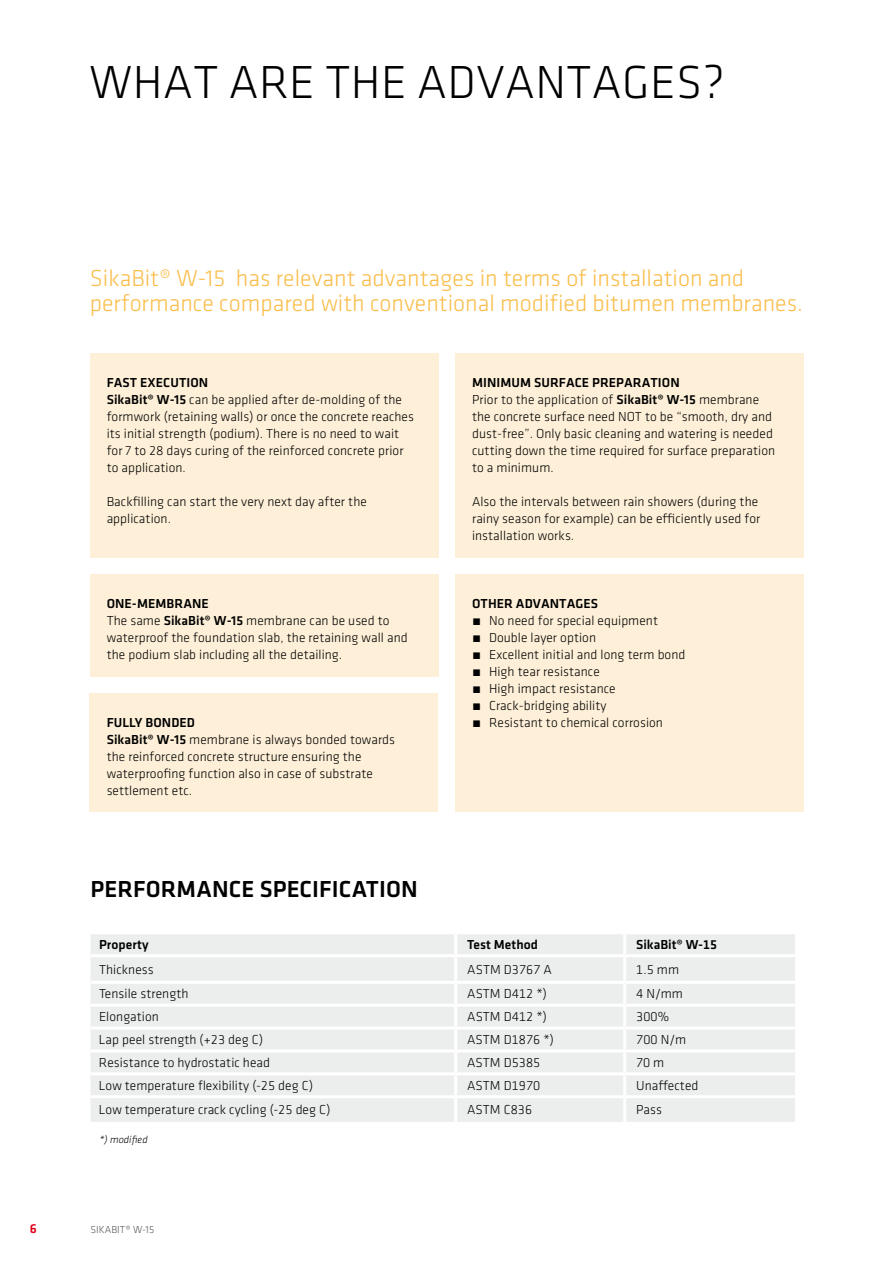
<style>
.page{position:relative;width:893px;height:1263px;background:#fff}
.page>*{position:absolute;margin:0;border:0;box-sizing:border-box;transform-origin:0 0}
.t1{font:300 48px "Klavika";letter-spacing:.01em;color:#000}
.t2{font:300 24px/25.5px "Klavika";color:#fabe4c}
.t3{font:500 24px "Klavika";letter-spacing:.005em;color:#000}
.t4{font:300 13.5px/17px "Klavika";letter-spacing:.005em;color:#000}
.t5{font:500 13.5px "Klavika";letter-spacing:.005em;color:#000}
.t6{font:500 13.5px "Klavika";color:#e2001a}
.t7{font:300 10.5px "Klavika";color:#58585a}
.t8{font:italic 300 10.5px "Klavika";letter-spacing:.005em;color:#000}
.s1{font-weight:500}
</style>
<div class="page">
<div style="left:90px;top:353px;width:349px;height:204px;background:#fef0d8"></div>
<div style="left:455px;top:353px;width:349px;height:204px;background:#fef0d8"></div>
<div style="left:90px;top:574px;width:349px;height:102px;background:#fef0d8"></div>
<div style="left:455px;top:574px;width:349px;height:238px;background:#fef0d8"></div>
<div style="left:91px;top:934px;width:704px;height:188px;background:#eceded"></div>
<hr style="left:91px;top:954px;width:365px;height:3px;background:#fff">
<hr style="left:456px;top:954px;width:169px;height:3px;background:#fff">
<hr style="left:625px;top:954px;width:173px;height:3px;background:#fff">
<hr style="left:91px;top:981px;width:365px;height:3px;background:#fff">
<hr style="left:456px;top:981px;width:169px;height:3px;background:#fff">
<hr style="left:625px;top:981px;width:173px;height:3px;background:#fff">
<hr style="left:91px;top:1004px;width:365px;height:3px;background:#fff">
<hr style="left:456px;top:1004px;width:169px;height:3px;background:#fff">
<hr style="left:625px;top:1004px;width:173px;height:3px;background:#fff">
<hr style="left:91px;top:1026px;width:365px;height:3px;background:#fff">
<hr style="left:456px;top:1026px;width:169px;height:3px;background:#fff">
<hr style="left:625px;top:1026px;width:173px;height:3px;background:#fff">
<hr style="left:91px;top:1049px;width:365px;height:3px;background:#fff">
<hr style="left:456px;top:1049px;width:169px;height:3px;background:#fff">
<hr style="left:625px;top:1049px;width:173px;height:3px;background:#fff">
<hr style="left:91px;top:1072px;width:365px;height:3px;background:#fff">
<hr style="left:456px;top:1072px;width:169px;height:3px;background:#fff">
<hr style="left:625px;top:1072px;width:173px;height:3px;background:#fff">
<hr style="left:91px;top:1095px;width:365px;height:3px;background:#fff">
<hr style="left:456px;top:1095px;width:169px;height:3px;background:#fff">
<hr style="left:625px;top:1095px;width:173px;height:3px;background:#fff">
<hr style="left:454px;top:934px;width:3px;height:20px;background:#fff">
<hr style="left:623px;top:934px;width:3px;height:20px;background:#fff">
<hr style="left:454px;top:957px;width:3px;height:24px;background:#fff">
<hr style="left:623px;top:957px;width:3px;height:24px;background:#fff">
<hr style="left:454px;top:984px;width:3px;height:20px;background:#fff">
<hr style="left:623px;top:984px;width:3px;height:20px;background:#fff">
<hr style="left:454px;top:1007px;width:3px;height:19px;background:#fff">
<hr style="left:623px;top:1007px;width:3px;height:19px;background:#fff">
<hr style="left:454px;top:1029px;width:3px;height:20px;background:#fff">
<hr style="left:623px;top:1029px;width:3px;height:20px;background:#fff">
<hr style="left:454px;top:1052px;width:3px;height:20px;background:#fff">
<hr style="left:623px;top:1052px;width:3px;height:20px;background:#fff">
<hr style="left:454px;top:1075px;width:3px;height:20px;background:#fff">
<hr style="left:623px;top:1075px;width:3px;height:20px;background:#fff">
<hr style="left:454px;top:1098px;width:3px;height:24px;background:#fff">
<hr style="left:623px;top:1098px;width:3px;height:24px;background:#fff">
<div style="left:90px;top:693px;width:348px;height:119px;background:#fef0d8"></div>
<h1 class="t1" style="left:90px;top:53px;width:637px">WHAT ARE THE ADVANTAGES?</h1>
<h2 class="t2" style="left:90px;top:265px;width:715px">SikaBit® W-15 has relevant advantages in terms of installation and performance compared with conventional modified bitumen membranes.</h2>
<p class="t4" style="left:107px;top:374px;width:309px"><span class="s1">FAST EXECUTION<br>SikaBit® W-15</span> can be applied after de-molding of the formwork (retaining walls) or once the concrete reaches its initial strength (podium). There is no need to wait for 7 to 28 days curing of the reinforced concrete prior to application.</p>
<p class="t4" style="left:107px;top:493px;width:262px">Backfilling can start the very next day after the application.</p>
<p class="t4" style="left:107px;top:595px;width:303px"><span class="s1">ONE-MEMBRANE<br></span>The same <span class="s1">SikaBit® W-15</span> membrane can be used to waterproof the foundation slab, the retaining wall and the podium slab including all the detailing.</p>
<p class="t4" style="left:107px;top:714px;width:290px"><span class="s1">FULLY BONDED<br>SikaBit® W-15</span> membrane is always bonded towards the reinforced concrete structure ensuring the waterproofing function also in case of substrate settlement etc.</p>
<h2 class="t3" style="left:91px;top:873px;width:329px">PERFORMANCE SPECIFICATION</h2>
<p class="t4" style="left:472px;top:374px;width:305px"><span class="s1">MINIMUM SURFACE PREPARATION<br></span>Prior to the application of <span class="s1">SikaBit® W-15</span> membrane the concrete surface need NOT to be “smooth, dry and dust-free”. Only basic cleaning and watering is needed cutting down the time required for surface preparation to a minimum.</p>
<p class="t4" style="left:472px;top:493px;width:290px">Also the intervals between rain showers (during the rainy season for example) can be efficiently used for installation works.</p>
<p class="t5" style="left:472px;top:594px;width:128px">OTHER ADVANTAGES</p>
<p class="t4" style="left:472px;top:612px;width:215px">́ No need for special equipment<br>́ Double layer option<br>́ Excellent initial and long term bond ́ High tear resistance<br>́ High impact resistance<br>́ Crack-bridging ability<br>́ Resistant to chemical corrosion</p>
<p class="t5" style="left:99px;top:935px;width:51px">Property</p>
<p class="t5" style="left:467px;top:935px;width:72px">Test Method</p>
<p class="t5" style="left:636px;top:935px;width:83px">SikaBit® W-15</p>
<p class="t4" style="left:99px;top:960px;width:56px">Thickness</p>
<p class="t4" style="left:467px;top:960px;width:86px">ASTM D3767 A</p>
<p class="t4" style="left:636px;top:960px;width:44px">1.5 mm</p>
<p class="t4" style="left:99px;top:985px;width:91px">Tensile strength</p>
<p class="t4" style="left:467px;top:985px;width:81px">ASTM D412 *)</p>
<p class="t4" style="left:636px;top:985px;width:48px">4 N/mm</p>
<p class="t4" style="left:99px;top:1008px;width:61px">Elongation</p>
<p class="t4" style="left:467px;top:1008px;width:81px">ASTM D412 *)</p>
<p class="t4" style="left:636px;top:1008px;width:34px">300%</p>
<p class="t4" style="left:99px;top:1031px;width:166px">Lap peel strength (+23 deg C)</p>
<p class="t4" style="left:467px;top:1031px;width:88px">ASTM D1876 *)</p>
<p class="t4" style="left:636px;top:1031px;width:51px">700 N/m</p>
<p class="t4" style="left:99px;top:1054px;width:173px">Resistance to hydrostatic head</p>
<p class="t4" style="left:467px;top:1054px;width:75px">ASTM D5385</p>
<p class="t4" style="left:636px;top:1054px;width:30px">70 m</p>
<p class="t4" style="left:99px;top:1077px;width:216px">Low temperature flexibility (-25 deg C)</p>
<p class="t4" style="left:467px;top:1077px;width:75px">ASTM D1970</p>
<p class="t4" style="left:636px;top:1077px;width:64px">Unaffected</p>
<p class="t4" style="left:99px;top:1101px;width:233px">Low temperature crack cycling (-25 deg C)</p>
<p class="t4" style="left:467px;top:1101px;width:66px">ASTM C836</p>
<p class="t4" style="left:636px;top:1101px;width:27px">Pass</p>
<p class="t8" style="left:100px;top:1133px;width:50px">*) modified</p>
<p class="t6" style="left:30px;top:1219px;width:9px">6</p>
<p class="t7" style="left:91px;top:1223px;width:65px">SIKABIT® W-15</p>
</div>
